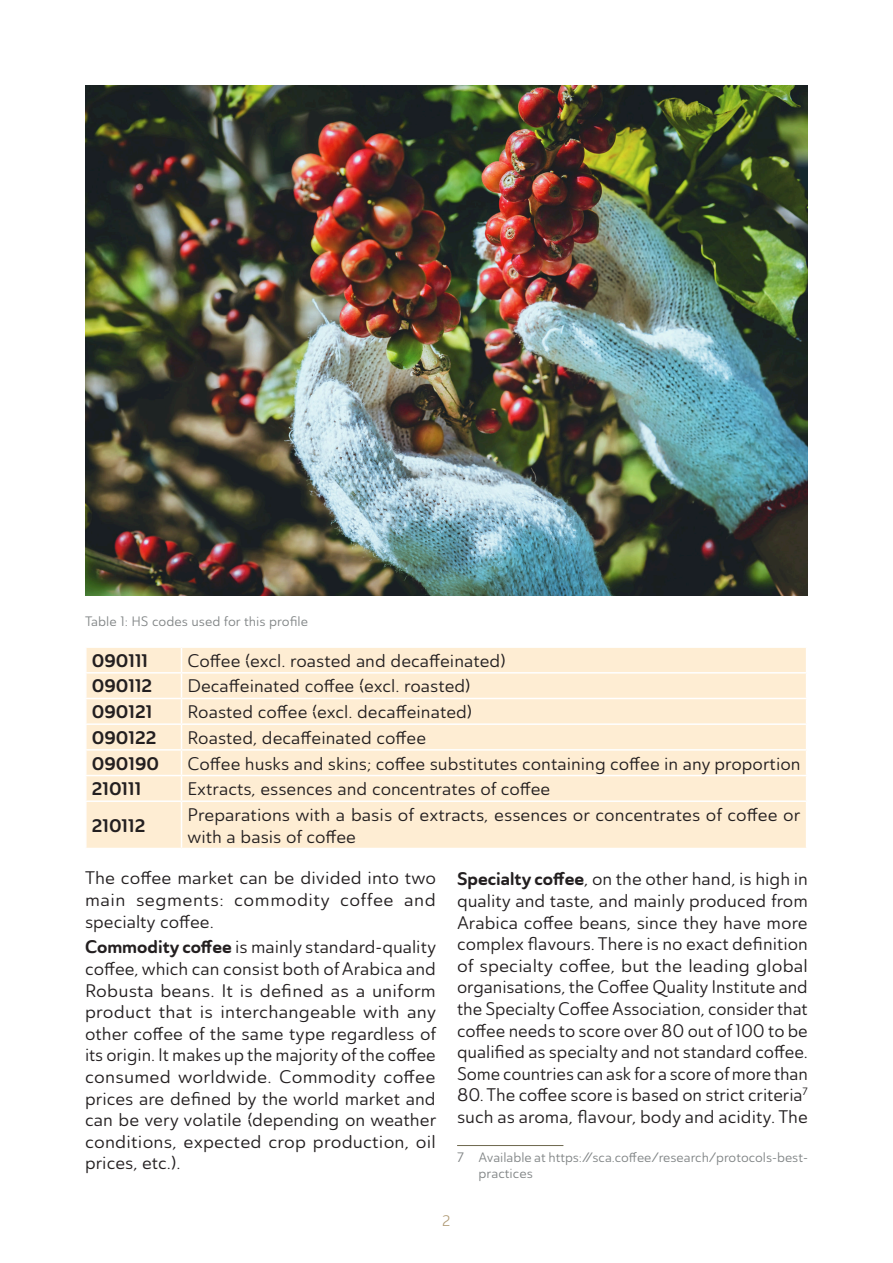
<style>
.page{position:relative;width:893px;height:1263px;background:#fff}
.page>*{position:absolute;margin:0;border:0;box-sizing:border-box;transform-origin:0 0}
.Body{font:18px/21.6px "Ainslie Sans Nor Reg";color:#231f20;text-align:justify}
.Body-2{font:18px "Ainslie Sans Nor Bol";color:#231f20}
.t1{font:15px "Ainslie Nor Boo";color:#ae9872}
.Note_de_bas_de_page{font:13.5px/16.2px "Ainslie Sans Nor Reg";color:#828687}
.légendes{font:13.5px "Ainslie Sans Nor Reg";color:#828687}
.s1{font-family:"Ainslie Sans Nor Bol"}
</style>
<div class="page">
<div style="left:87px;top:648px;width:719px;height:200px;background:#feedd3"></div>
<hr style="left:85px;top:672px;width:96px;height:1px;background:#fff">
<hr style="left:181px;top:672px;width:626px;height:1px;background:#fff">
<hr style="left:85px;top:698px;width:96px;height:1px;background:#fff">
<hr style="left:181px;top:698px;width:626px;height:1px;background:#fff">
<hr style="left:85px;top:723px;width:96px;height:2px;background:#fff">
<hr style="left:181px;top:723px;width:626px;height:2px;background:#fff">
<hr style="left:85px;top:749px;width:96px;height:2px;background:#fff">
<hr style="left:181px;top:749px;width:626px;height:2px;background:#fff">
<hr style="left:85px;top:775px;width:96px;height:1px;background:#fff">
<hr style="left:181px;top:775px;width:626px;height:1px;background:#fff">
<svg style="left:181px;top:648px;width:1px;height:152px"></svg>
<hr style="left:85px;top:800px;width:96px;height:2px;background:#fff">
<hr style="left:181px;top:800px;width:626px;height:2px;background:#fff">
<hr style="left:181px;top:802px;width:1px;height:46px;background:#fff">
<hr style="left:457px;top:1145px;width:106px;height:1px;background:#6d664d">
<img style="left:85px;top:85px;width:723px;height:510px">
<p class="légendes" style="left:85px;top:613px;width:225px">Table 1: HS codes used for this profile</p>
<p class="Body-2" style="left:92px;top:649px;width:58px">090111</p>
<p class="Body" style="left:187px;top:650px;width:320px">Coffee (excl. roasted and decaffeinated)</p>
<p class="Body-2" style="left:92px;top:675px;width:62px">090112</p>
<p class="Body" style="left:187px;top:675px;width:284px">Decaffeinated coffee (excl. roasted)</p>
<p class="Body-2" style="left:92px;top:700px;width:62px">090121</p>
<p class="Body" style="left:187px;top:701px;width:286px">Roasted coffee (excl. decaffeinated)</p>
<p class="Body-2" style="left:92px;top:726px;width:66px">090122</p>
<p class="Body" style="left:187px;top:727px;width:240px">Roasted, decaffeinated coffee</p>
<p class="Body-2" style="left:92px;top:752px;width:69px">090190</p>
<p class="Body" style="left:187px;top:752px;width:615px">Coffee husks and skins; coffee substitutes containing coffee in any proportion</p>
<p class="Body-2" style="left:92px;top:777px;width:51px">210111</p>
<p class="Body" style="left:187px;top:778px;width:364px">Extracts, essences and concentrates of coffee</p>
<p class="Body-2" style="left:92px;top:814px;width:55px">210112</p>
<p class="Body" style="left:187px;top:804px;width:614px">Preparations with a basis of extracts, essences or concentrates of coffee or with a basis of coffee</p>
<p class="Body" style="left:85px;top:867px;width:352px">The coffee market can be divided into two main segments: commodity coffee and specialty coffee.</p>
<p class="Body" style="left:85px;top:936px;width:353px"><span class="s1">Commodity coffee</span> is mainly standard-quality coffee, which can consist both of Arabica and Robusta beans. It is defined as a uniform product that is interchangeable with any other coffee of the same type regardless of its origin. It makes up the majority of the coffee consumed worldwide. Commodity coffee prices are defined by the world market and can be very volatile (depending on weather conditions, expected crop production, oil prices, etc.).</p>
<p class="Body" style="left:457px;top:868px;width:352px"><span class="s1">Specialty coffee</span>, on the other hand, is high in quality and taste, and mainly produced from Arabica coffee beans, since they have more complex flavours. There is no exact definition of specialty coffee, but the leading global organisations, the Coffee Quality Institute and the Specialty Coffee Association, consider that coffee needs to score over 80 out of 100 to be qualified as specialty and not standard coffee.<br>Some countries can ask for a score of more than</p>
<p class="Body" style="left:457px;top:1084px;width:352px">80. The coffee score is based on strict criteria<sup>7 </sup>such as aroma, flavour, body and acidity. The</p>
<p class="Note_de_bas_de_page" style="left:478px;top:1149px;width:331px;text-indent:-21px">7 Available at https://sca.coffee/research/protocols-best&shy;practices</p>
<p class="t1" style="left:442px;top:1211px;width:10px">2</p>
</div>
